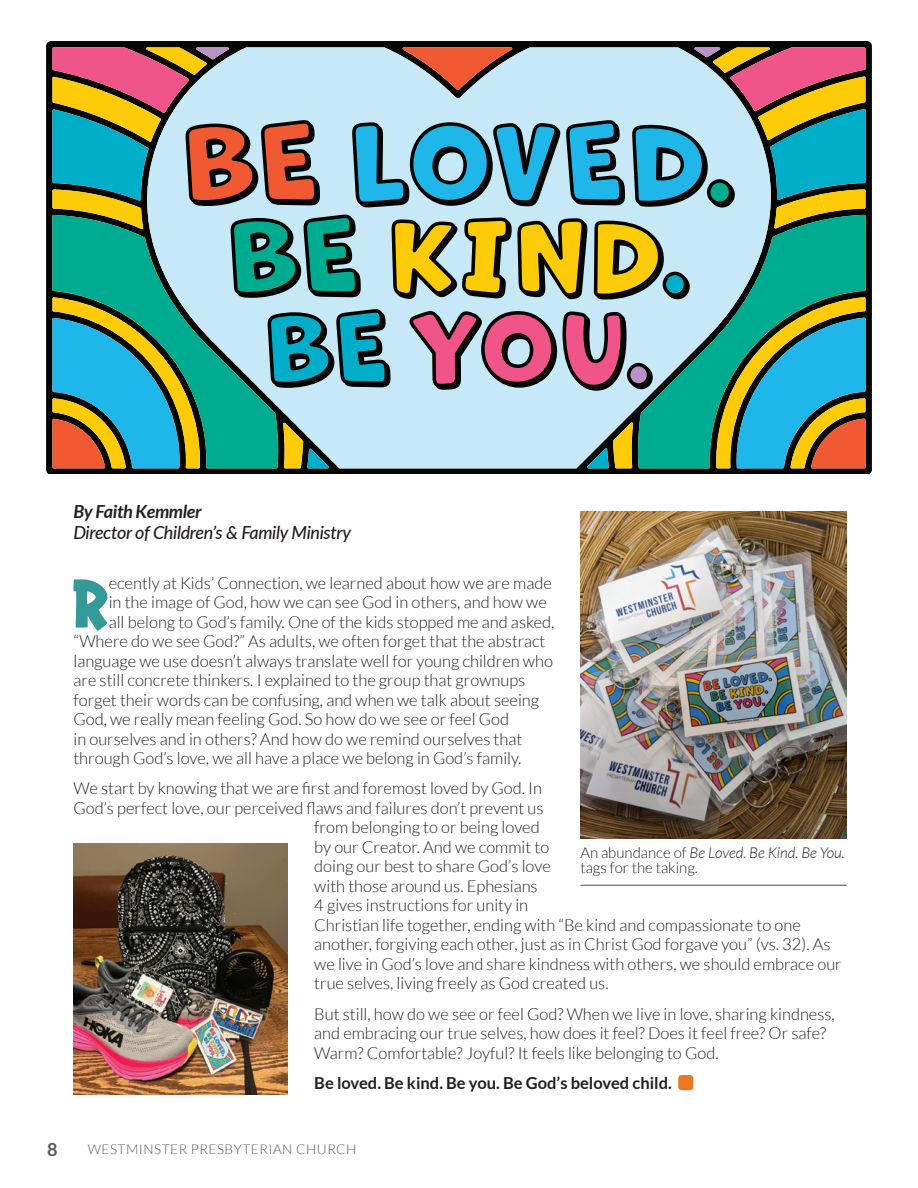
<style>
.page{position:relative;width:918px;height:1188px;background:#fff}
.page>*{position:absolute;margin:0;border:0;box-sizing:border-box;transform-origin:0 0}
.t1{font:700 72.9px "Astounder Squared BB";color:#399}
.t2{font:italic 500 18px "Lato";letter-spacing:-.02em;color:#231f20}
.t3{font:italic 700 18px "Lato";letter-spacing:-.02em;color:#231f20}
.t4{font:700 18px "Lato";color:#57585a}
.t5{font:300 16.5px/19.5px "Lato";color:#231f20}
.t6{font:700 16.5px "Lato";color:#231f20}
.t7{font:300 15px/15px "Lato";color:#231f20}
.t8{font:300 13.5px "Lato";letter-spacing:.04em;color:#57585a}
.s1{font-style:italic}
</style>
<div class="page">
<div style="left:678px;top:1075px;width:15px;height:15px;background:#ea7724;border-radius:3px"></div>
<svg style="left:46px;top:41px;width:826px;height:432px;background:#0b0d0b"></svg>
<svg style="left:52px;top:47px;width:814px;height:421px;background:#7fa7a0"></svg>
<img style="left:580px;top:512px;width:267px;height:327px">
<img style="left:73px;top:843px;width:214px;height:251px">
<hr style="left:580px;top:885px;width:267px;height:1px;background:#4b4c4d">
<p class="t3" style="left:73px;top:501px;width:130px">By Faith Kemmler</p>
<p class="t2" style="left:73px;top:519px;width:279px">Director of Children’s &amp; Family Ministry</p>
<p class="t1" style="left:72px;top:560px;width:38px">R</p>
<p class="t5" style="left:109px;top:573px;width:445px">ecently at Kids’ Connection, we learned about how we are made</p>
<p class="t5" style="left:109px;top:593px;width:440px">in the image of God, how we can see God in others, and how we</p>
<p class="t5" style="left:109px;top:612px;width:447px">all belong to God’s family. One of the kids stopped me and asked,</p>
<p class="t5" style="left:73px;top:632px;width:473px">“Where do we see God?” As adults, we often forget that the abstract</p>
<p class="t5" style="left:73px;top:651px;width:481px">language we use doesn’t always translate well for young children who</p>
<p class="t5" style="left:73px;top:671px;width:453px">are still concrete thinkers. I explained to the group that grownups</p>
<p class="t5" style="left:73px;top:690px;width:467px">forget their words can be confusing, and when we talk about seeing</p>
<p class="t5" style="left:73px;top:710px;width:437px">God, we really mean feeling God. So how do we see or feel God</p>
<p class="t5" style="left:73px;top:729px;width:450px">in ourselves and in others? And how do we remind ourselves that</p>
<p class="t5" style="left:73px;top:749px;width:449px">through God’s love, we all have a place we belong in God’s family.</p>
<p class="t5" style="left:73px;top:779px;width:470px">We start by knowing that we are first and foremost loved by God. In</p>
<p class="t5" style="left:73px;top:798px;width:472px">God’s perfect love, our perceived flaws and failures don’t prevent us</p>
<p class="t5" style="left:314px;top:818px;width:227px">from belonging to or being loved</p>
<p class="t5" style="left:314px;top:837px;width:237px">by our Creator. And we commit to</p>
<p class="t5" style="left:314px;top:857px;width:238px">doing our best to share God’s love</p>
<p class="t5" style="left:314px;top:876px;width:225px">with those around us. Ephesians</p>
<p class="t5" style="left:314px;top:896px;width:215px">4 gives instructions for unity in</p>
<p class="t5" style="left:314px;top:915px;width:488px">Christian life together, ending with “Be kind and compassionate to one</p>
<p class="t5" style="left:314px;top:935px;width:518px">another, forgiving each other, just as in Christ God forgave you” (vs. 32). As</p>
<p class="t5" style="left:314px;top:954px;width:529px">we live in God’s love and share kindness with others, we should embrace our</p>
<p class="t5" style="left:314px;top:974px;width:296px">true selves, living freely as God created us.</p>
<p class="t5" style="left:314px;top:1004px;width:522px">But still, how do we see or feel God? When we live in love, sharing kindness, and embracing our true selves, how does it feel? Does it feel free? Or safe?<br>Warm? Comfortable? Joyful? It feels like belonging to God.</p>
<p class="t6" style="left:314px;top:1074px;width:359px">Be loved. Be kind. Be you. Be God’s beloved child.</p>
<p class="t7" style="left:580px;top:845px;width:266px">An abundance of <span class="s1">Be Loved. Be Kind. Be You. </span>tags for the taking.</p>
<p class="t4" style="left:47px;top:1139px;width:12px">8</p>
<p class="t8" style="left:88px;top:1142px;width:270px">WESTMINSTER PRESBYTERIAN CHURCH</p>
</div>
